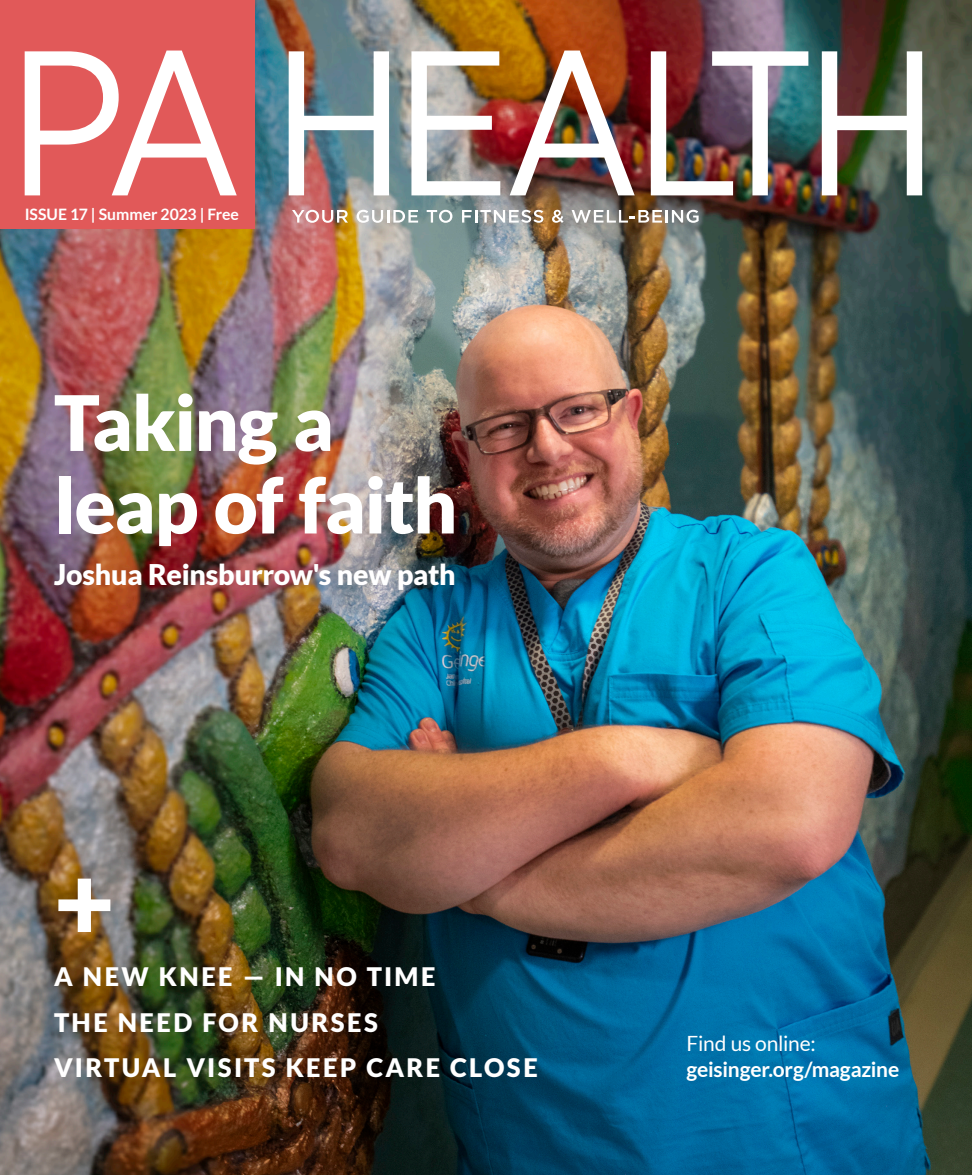
<style>
.page{position:relative;width:972px;height:1175px;background:#fff}
.page>*{position:absolute;margin:0;border:0;box-sizing:border-box;transform-origin:0 0}
.t1{font:900 105px "Lato";color:#fff}
.t2{font:900 76.5px/82.5px "Lato";letter-spacing:-.02em;color:#fff}
.t3{font:900 28.5px "Lato";letter-spacing:-.01em;color:#fff}
.t4{font:900 25.5px "Lato";letter-spacing:.095em;color:#fff}
.t5{font:700 21px "Lato";letter-spacing:-.01em;color:#fff}
.t6{font:21px "Lato";letter-spacing:-.015em;color:#fff}
.t7{font:700 15.75px "Lato";color:#fff}
</style>
<div class="page">
<img style="left:0;top:0;width:972px;height:1174px">
<div style="left:0;top:0;width:254px;height:228px;background:#e15959"></div>
<svg style="left:25px;top:51px;width:212px;height:144px"></svg>
<svg style="left:289px;top:51px;width:100px;height:144px"></svg>
<img style="left:411px;top:51px;width:89px;height:144px">
<img style="left:510px;top:51px;width:125px;height:144px">
<img style="left:651px;top:51px;width:157px;height:144px">
<svg style="left:822px;top:51px;width:100px;height:144px"></svg>
<svg style="left:292px;top:210px;width:56px;height:13px"></svg>
<svg style="left:357px;top:210px;width:61px;height:13px"></svg>
<svg style="left:427px;top:210px;width:25px;height:13px"></svg>
<svg style="left:462px;top:210px;width:81px;height:13px"></svg>
<svg style="left:552px;top:210px;width:12px;height:13px"></svg>
<svg style="left:572px;top:210px;width:127px;height:13px"></svg>
<p class="t7" style="left:25px;top:205px;width:216px">ISSUE 17 | Summer 2023 | Free</p>
<p class="t2" style="left:54px;top:380px;width:405px">Taking a leap of faith</p>
<p class="t3" style="left:54px;top:558px;width:403px">Joshua Reinsburrow's new path</p>
<p class="t1" style="left:54px;top:840px;width:62px">+</p>
<p class="t4" style="left:54px;top:962px;width:383px">A NEW KNEE — IN NO TIME</p>
<p class="t4" style="left:54px;top:1007px;width:326px">THE NEED FOR NURSES</p>
<p class="t4" style="left:54px;top:1052px;width:485px">VIRTUAL VISITS KEEP CARE CLOSE</p>
<p class="t6" style="left:687px;top:1032px;width:131px">Find us online:</p>
<p class="t5" style="left:687px;top:1056px;width:214px">geisinger.org/magazine</p>
</div>
